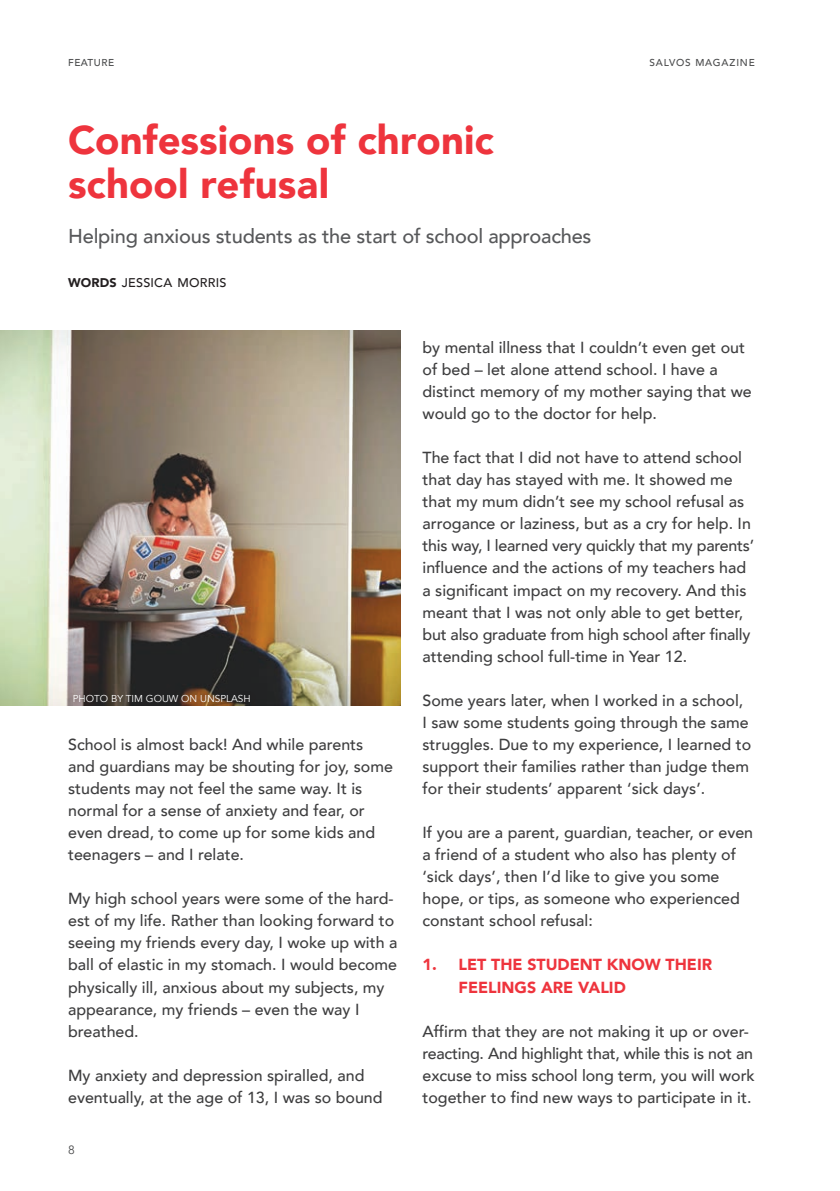
<style>
.page{position:relative;width:840px;height:1191px;background:#fff}
.page>*{position:absolute;margin:0;border:0;box-sizing:border-box;transform-origin:0 0}
.Salvos_Header{font:900 40px/44px "Avenir";color:#ee343d}
.Salvos_Subhead{font:500 20px "Avenir";letter-spacing:-.01em;color:#57585a}
.Body{font:500 16px/22px "Avenir";color:#3e3e3f}
.t1{font:900 16px/22px "Avenir";color:#ee343d}
.Salvos_By-Line{font:500 12.6px "Avenir";letter-spacing:.02em;color:#231f20}
.t2{font:12px "Avenir";color:#4b4c4d}
.Image_Credit{font:10px "Avenir";color:#fff}
.Page_name_-_Left{font:500 10px "Avenir";letter-spacing:.08em;color:#4b4c4d}
.Page_name_-_Left-2{font:500 10px "Avenir";letter-spacing:.06em;color:#4b4c4d}
.s1{font-weight:900}
</style>
<div class="page">
<img style="left:0;top:331px;width:400px;height:375px">
<div style="left:67px;top:689px;width:189px;height:18px;background:#231f20;opacity:.3"></div>
<p class="Page_name_-_Left-2" style="left:68px;top:54px;width:47px">FEATURE</p>
<p class="Salvos_Header" style="left:68px;top:117px;width:427px">Confessions of chronic school refusal</p>
<p class="Salvos_Subhead" style="left:68px;top:218px;width:524px">Helping anxious students as the start of school approaches</p>
<p class="Salvos_By-Line" style="left:68px;top:271px;width:160px"><span class="s1">WORDS</span> JESSICA MORRIS</p>
<p class="Page_name_-_Left" style="left:649px;top:54px;width:107px">SALVOS MAGAZINE</p>
<p class="Image_Credit" style="left:73px;top:692px;width:179px">PHOTO BY TIM GOUW ON UNSPLASH</p>
<p class="Body" style="left:68px;top:732px;width:326px">School is almost back! And while parents and guardians may be shouting for joy, some students may not feel the same way. It is normal for a sense of anxiety and fear, or even dread, to come up for some kids and teenagers – and I relate.</p>
<p class="Body" style="left:68px;top:887px;width:330px">My high school years were some of the hard&shy;est of my life. Rather than looking forward to seeing my friends every day, I woke up with a ball of elastic in my stomach. I would become physically ill, anxious about my subjects, my appearance, my friends – even the way I breathed.</p>
<p class="Body" style="left:68px;top:1063px;width:316px">My anxiety and depression spiralled, and eventually, at the age of 13, I was so bound</p>
<p class="t2" style="left:68px;top:1142px;width:8px">8</p>
<p class="Body" style="left:422px;top:335px;width:330px">by mental illness that I couldn’t even get out of bed – let alone attend school. I have a distinct memory of my mother saying that we would go to the doctor for help.</p>
<p class="Body" style="left:422px;top:446px;width:333px">The fact that I did not have to attend school that day has stayed with me. It showed me that my mum didn’t see my school refusal as arrogance or laziness, but as a cry for help. In this way, I learned very quickly that my parents’ influence and the actions of my teachers had a significant impact on my recovery. And this meant that I was not only able to get better, but also graduate from high school after finally attending school full-time in Year 12.</p>
<p class="Body" style="left:422px;top:688px;width:330px">Some years later, when I worked in a school, I saw some students going through the same struggles. Due to my experience, I learned to support their families rather than judge them for their students’ apparent ‘sick days’.</p>
<p class="Body" style="left:422px;top:820px;width:332px">If you are a parent, guardian, teacher, or even a friend of a student who also has plenty of ‘sick days’, then I’d like to give you some hope, or tips, as someone who experienced constant school refusal:</p>
<p class="t1" style="left:458px;top:953px;width:255px;text-indent:-36px">1. LET THE STUDENT KNOW THEIR<br>FEELINGS ARE VALID</p>
<p class="Body" style="left:422px;top:1019px;width:333px">Affirm that they are not making it up or over&shy;reacting. And highlight that, while this is not an excuse to miss school long term, you will work together to find new ways to participate in it.</p>
</div>
